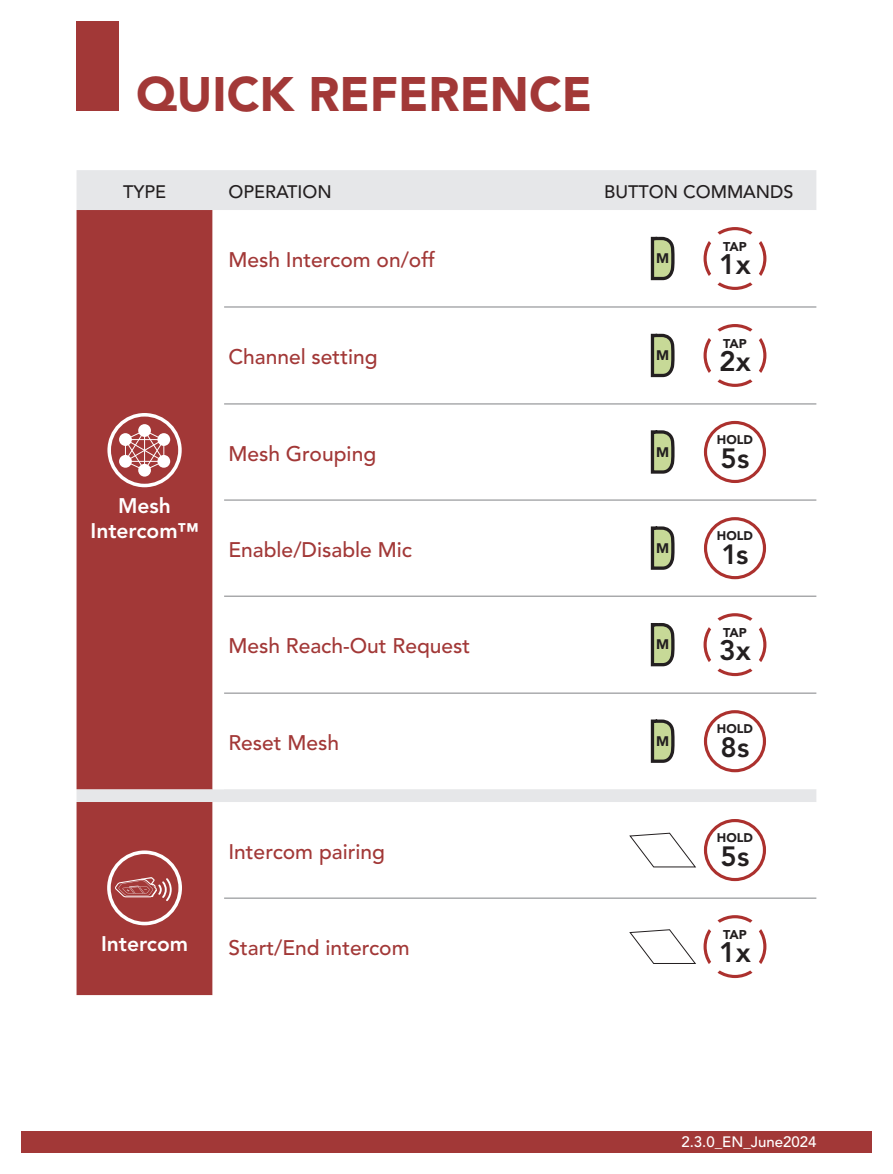
<style>
.page{position:relative;width:893px;height:1174px;background:#fff}
.page>*{position:absolute;margin:0;border:0;box-sizing:border-box;transform-origin:0 0}
.t1{font:900 48px "Avenir LT Std";color:#a23837}
.t2{font:800 28.2px "Avenir LT Std";color:#231f20}
.t3{font:800 27.6px "Avenir LT Std";color:#231f20}
.t4{font:500 21px "Avenir LT Std";color:#a23837}
.t5{font:800 21px/25.2px "Avenir LT Std";color:#fff;text-align:center}
.t6{font:500 18px "Avenir LT Std";color:#231f20}
.t7{font:500 15px "Avenir LT Std";color:#fff}
.t8{font:900 13.8px "Avenir LT Std";color:#231f20}
.t9{font:900 12.6px "Avenir LT Std";color:#231f20}
</style>
<div class="page">
<div style="left:21px;top:1131px;width:851px;height:21px;background:#a23837"></div>
<div style="left:77px;top:21px;width:42px;height:90px;background:#a23837"></div>
<svg style="left:77px;top:170px;width:739px;height:632px"></svg>
<div style="left:77px;top:210px;width:136px;height:785px;background:#a23837"></div>
<svg style="left:213px;top:210px;width:11px;height:579px"></svg>
<hr style="left:224px;top:306px;width:592px;height:1px;background:#808285">
<hr style="left:224px;top:403px;width:592px;height:1px;background:#808285">
<hr style="left:224px;top:499px;width:592px;height:1px;background:#808285">
<hr style="left:224px;top:595px;width:592px;height:1px;background:#808285">
<hr style="left:224px;top:692px;width:592px;height:1px;background:#808285">
<hr style="left:224px;top:897px;width:592px;height:1px;background:#808285">
<svg style="left:107px;top:413px;width:75px;height:74px"></svg>
<svg style="left:673px;top:237px;width:2px;height:43px"></svg>
<svg style="left:651px;top:237px;width:22px;height:43px"></svg>
<svg style="left:703px;top:227px;width:63px;height:63px"></svg>
<svg style="left:673px;top:334px;width:2px;height:43px"></svg>
<svg style="left:651px;top:334px;width:22px;height:43px"></svg>
<svg style="left:703px;top:324px;width:63px;height:63px"></svg>
<svg style="left:673px;top:430px;width:2px;height:43px"></svg>
<svg style="left:651px;top:430px;width:22px;height:43px"></svg>
<svg style="left:704px;top:421px;width:62px;height:62px"></svg>
<svg style="left:673px;top:526px;width:2px;height:44px"></svg>
<svg style="left:651px;top:526px;width:22px;height:44px"></svg>
<svg style="left:704px;top:517px;width:62px;height:62px"></svg>
<svg style="left:673px;top:623px;width:2px;height:43px"></svg>
<svg style="left:651px;top:623px;width:22px;height:43px"></svg>
<svg style="left:703px;top:613px;width:63px;height:63px"></svg>
<svg style="left:673px;top:719px;width:2px;height:44px"></svg>
<svg style="left:651px;top:719px;width:22px;height:44px"></svg>
<svg style="left:704px;top:710px;width:62px;height:62px"></svg>
<svg style="left:107px;top:850px;width:75px;height:75px"></svg>
<svg style="left:629px;top:832px;width:67px;height:35px"></svg>
<svg style="left:704px;top:819px;width:62px;height:62px"></svg>
<svg style="left:629px;top:929px;width:67px;height:35px"></svg>
<svg style="left:703px;top:915px;width:63px;height:63px"></svg>
<h1 class="t1" style="left:136px;top:66px;width:458px">QUICK REFERENCE</h1>
<p class="t6" style="left:123px;top:183px;width:45px">TYPE</p>
<p class="t6" style="left:228px;top:183px;width:105px">OPERATION</p>
<p class="t6" style="left:604px;top:183px;width:191px">BUTTON COMMANDS</p>
<p class="t9" style="left:723px;top:239px;width:25px">TAP</p>
<p class="t4" style="left:228px;top:250px;width:208px">Mesh Intercom on/off</p>
<p class="t8" style="left:656px;top:250px;width:15px">M</p>
<h2 class="t2" style="left:719px;top:250px;width:33px">1x</h2>
<p class="t9" style="left:723px;top:336px;width:25px">TAP</p>
<p class="t4" style="left:228px;top:347px;width:151px">Channel setting</p>
<p class="t8" style="left:656px;top:347px;width:15px">M</p>
<h2 class="t2" style="left:719px;top:347px;width:33px">2x</h2>
<p class="t5" style="left:91px;top:494px;width:110px">Mesh<br>Intercom™</p>
<p class="t5" style="left:101px;top:932px;width:89px">Intercom</p>
<p class="t9" style="left:717px;top:432px;width:38px">HOLD</p>
<p class="t4" style="left:228px;top:443px;width:149px">Mesh Grouping</p>
<p class="t8" style="left:656px;top:444px;width:15px">M</p>
<h3 class="t3" style="left:721px;top:444px;width:30px">5s</h3>
<p class="t9" style="left:717px;top:528px;width:38px">HOLD</p>
<p class="t4" style="left:228px;top:539px;width:185px">Enable/Disable Mic</p>
<p class="t8" style="left:656px;top:540px;width:15px">M</p>
<h3 class="t3" style="left:721px;top:540px;width:29px">1s</h3>
<p class="t9" style="left:723px;top:625px;width:25px">TAP</p>
<p class="t4" style="left:228px;top:636px;width:243px">Mesh Reach-Out Request</p>
<p class="t8" style="left:656px;top:636px;width:15px">M</p>
<h2 class="t2" style="left:719px;top:636px;width:33px">3x</h2>
<p class="t9" style="left:717px;top:721px;width:38px">HOLD</p>
<p class="t4" style="left:228px;top:732px;width:112px">Reset Mesh</p>
<p class="t8" style="left:656px;top:733px;width:15px">M</p>
<h3 class="t3" style="left:721px;top:733px;width:30px">8s</h3>
<p class="t9" style="left:717px;top:830px;width:38px">HOLD</p>
<p class="t4" style="left:228px;top:841px;width:158px">Intercom pairing</p>
<h3 class="t3" style="left:721px;top:842px;width:30px">5s</h3>
<p class="t9" style="left:723px;top:927px;width:25px">TAP</p>
<p class="t4" style="left:228px;top:937px;width:183px">Start/End intercom</p>
<h2 class="t2" style="left:719px;top:938px;width:33px">1x</h2>
<p class="t7" style="left:681px;top:1134px;width:137px">2.3.0_EN_June2024</p>
</div>
